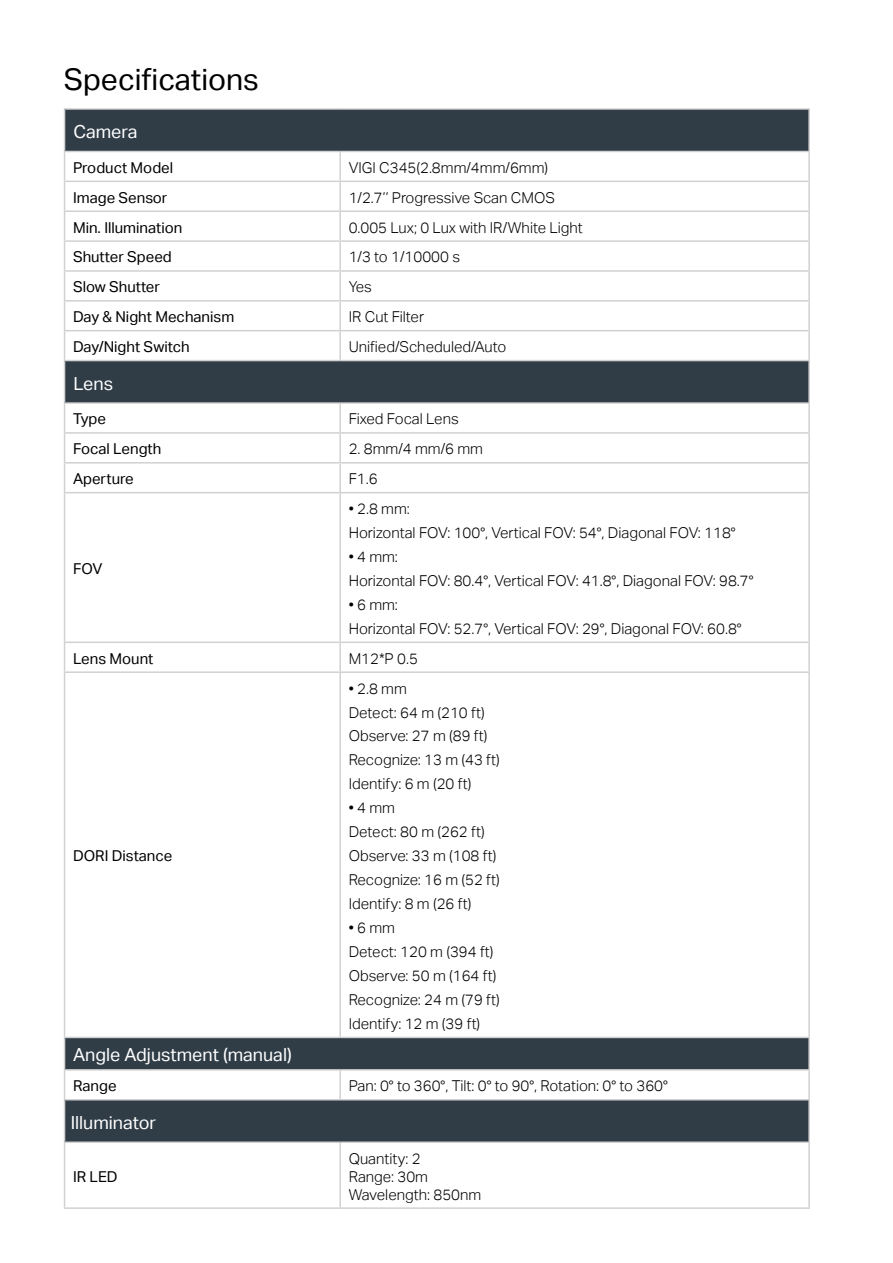
<style>
.page{position:relative;width:893px;height:1263px;background:#fff}
.page>*{position:absolute;margin:0;border:0;box-sizing:border-box;transform-origin:0 0}
.t1{font:30px "TP Link Aktiv Regular";color:#000}
.t2{font:18px "TP Link Aktiv Regular";color:#fff}
.t3{font:15px/24px "TP Link Aktiv Light";color:#000}
.t4{font:15px "TP Link Aktiv Regular";color:#000}
</style>
<div class="page">
<div style="left:65px;top:109px;width:744px;height:42px;background:#303d47"></div>
<div style="left:65px;top:361px;width:744px;height:42px;background:#303d47"></div>
<div style="left:65px;top:1037px;width:744px;height:33px;background:#303d47"></div>
<div style="left:65px;top:1100px;width:744px;height:42px;background:#303d47"></div>
<hr style="left:64px;top:108px;width:276px;height:2px;background:#d1d1d2">
<hr style="left:64px;top:110px;width:1px;height:41px;background:#d1d1d2">
<hr style="left:340px;top:108px;width:470px;height:2px;background:#d1d1d2">
<hr style="left:808px;top:110px;width:2px;height:41px;background:#d1d1d2">
<hr style="left:64px;top:151px;width:276px;height:1px;background:#d1d1d2">
<hr style="left:340px;top:151px;width:470px;height:1px;background:#d1d1d2">
<hr style="left:339px;top:152px;width:2px;height:29px;background:#d1d1d2">
<hr style="left:808px;top:152px;width:2px;height:29px;background:#d1d1d2">
<hr style="left:64px;top:181px;width:276px;height:1px;background:#d1d1d2">
<hr style="left:340px;top:181px;width:470px;height:1px;background:#d1d1d2">
<hr style="left:339px;top:182px;width:2px;height:28px;background:#d1d1d2">
<hr style="left:808px;top:182px;width:2px;height:28px;background:#d1d1d2">
<hr style="left:64px;top:210px;width:276px;height:2px;background:#d1d1d2">
<hr style="left:340px;top:210px;width:470px;height:2px;background:#d1d1d2">
<hr style="left:339px;top:212px;width:2px;height:28px;background:#d1d1d2">
<hr style="left:808px;top:212px;width:2px;height:28px;background:#d1d1d2">
<hr style="left:64px;top:240px;width:276px;height:2px;background:#d1d1d2">
<hr style="left:340px;top:240px;width:470px;height:2px;background:#d1d1d2">
<hr style="left:339px;top:242px;width:2px;height:28px;background:#d1d1d2">
<hr style="left:808px;top:242px;width:2px;height:28px;background:#d1d1d2">
<hr style="left:64px;top:270px;width:276px;height:2px;background:#d1d1d2">
<hr style="left:340px;top:270px;width:470px;height:2px;background:#d1d1d2">
<hr style="left:339px;top:272px;width:2px;height:28px;background:#d1d1d2">
<hr style="left:808px;top:272px;width:2px;height:28px;background:#d1d1d2">
<hr style="left:64px;top:300px;width:276px;height:2px;background:#d1d1d2">
<hr style="left:340px;top:300px;width:470px;height:2px;background:#d1d1d2">
<hr style="left:339px;top:302px;width:2px;height:28px;background:#d1d1d2">
<hr style="left:808px;top:302px;width:2px;height:28px;background:#d1d1d2">
<hr style="left:64px;top:330px;width:276px;height:1px;background:#d1d1d2">
<svg style="left:64px;top:152px;width:1px;height:208px"></svg>
<hr style="left:340px;top:330px;width:470px;height:1px;background:#d1d1d2">
<hr style="left:339px;top:331px;width:2px;height:29px;background:#d1d1d2">
<hr style="left:808px;top:331px;width:2px;height:29px;background:#d1d1d2">
<hr style="left:64px;top:360px;width:276px;height:1px;background:#d1d1d2">
<hr style="left:64px;top:361px;width:1px;height:41px;background:#d1d1d2">
<hr style="left:340px;top:360px;width:470px;height:1px;background:#d1d1d2">
<hr style="left:808px;top:361px;width:2px;height:41px;background:#d1d1d2">
<hr style="left:64px;top:402px;width:276px;height:2px;background:#d1d1d2">
<hr style="left:340px;top:402px;width:470px;height:2px;background:#d1d1d2">
<hr style="left:339px;top:404px;width:2px;height:28px;background:#d1d1d2">
<hr style="left:808px;top:404px;width:2px;height:28px;background:#d1d1d2">
<hr style="left:64px;top:432px;width:276px;height:2px;background:#d1d1d2">
<hr style="left:340px;top:432px;width:470px;height:2px;background:#d1d1d2">
<hr style="left:339px;top:434px;width:2px;height:28px;background:#d1d1d2">
<hr style="left:808px;top:434px;width:2px;height:28px;background:#d1d1d2">
<hr style="left:64px;top:462px;width:276px;height:2px;background:#d1d1d2">
<svg style="left:64px;top:404px;width:1px;height:88px"></svg>
<hr style="left:340px;top:462px;width:470px;height:2px;background:#d1d1d2">
<hr style="left:339px;top:464px;width:2px;height:28px;background:#d1d1d2">
<hr style="left:808px;top:464px;width:2px;height:28px;background:#d1d1d2">
<hr style="left:64px;top:492px;width:276px;height:1px;background:#d1d1d2">
<hr style="left:64px;top:493px;width:1px;height:148px;background:#d1d1d2">
<hr style="left:340px;top:492px;width:470px;height:1px;background:#d1d1d2">
<hr style="left:339px;top:493px;width:2px;height:148px;background:#d1d1d2">
<hr style="left:808px;top:493px;width:2px;height:148px;background:#d1d1d2">
<hr style="left:64px;top:641px;width:276px;height:2px;background:#d1d1d2">
<svg style="left:64px;top:643px;width:1px;height:28px"></svg>
<hr style="left:808px;top:643px;width:2px;height:28px;background:#d1d1d2">
<hr style="left:64px;top:673px;width:1px;height:364px;background:#d1d1d2">
<hr style="left:808px;top:673px;width:2px;height:364px;background:#d1d1d2">
<svg style="left:64px;top:1070px;width:1px;height:29px"></svg>
<hr style="left:808px;top:1070px;width:2px;height:29px;background:#d1d1d2">
<hr style="left:64px;top:1099px;width:276px;height:1px;background:#d1d1d2">
<hr style="left:64px;top:1100px;width:1px;height:41px;background:#d1d1d2">
<hr style="left:340px;top:1099px;width:470px;height:1px;background:#d1d1d2">
<hr style="left:808px;top:1100px;width:2px;height:41px;background:#d1d1d2">
<hr style="left:64px;top:1141px;width:276px;height:2px;background:#d1d1d2">
<hr style="left:64px;top:1143px;width:1px;height:64px;background:#d1d1d2">
<hr style="left:340px;top:1141px;width:470px;height:2px;background:#d1d1d2">
<hr style="left:339px;top:1143px;width:2px;height:64px;background:#d1d1d2">
<hr style="left:808px;top:1143px;width:2px;height:64px;background:#d1d1d2">
<hr style="left:64px;top:1207px;width:276px;height:2px;background:#d1d1d2">
<hr style="left:340px;top:1207px;width:470px;height:2px;background:#d1d1d2">
<hr style="left:64px;top:671px;width:276px;height:2px;background:#d1d1d2">
<hr style="left:340px;top:671px;width:470px;height:2px;background:#d1d1d2">
<hr style="left:340px;top:641px;width:470px;height:2px;background:#d1d1d2">
<hr style="left:339px;top:643px;width:2px;height:28px;background:#d1d1d2">
<hr style="left:339px;top:673px;width:2px;height:364px;background:#d1d1d2">
<hr style="left:339px;top:1070px;width:2px;height:29px;background:#d1d1d2">
<hr style="left:64px;top:1038px;width:1px;height:31px;background:#d1d1d2">
<hr style="left:64px;top:1037px;width:276px;height:1px;background:#d1d1d2">
<hr style="left:340px;top:1037px;width:470px;height:1px;background:#d1d1d2">
<hr style="left:808px;top:1038px;width:2px;height:31px;background:#d1d1d2">
<hr style="left:64px;top:1069px;width:276px;height:1px;background:#d1d1d2">
<hr style="left:340px;top:1069px;width:470px;height:1px;background:#d1d1d2">
<h1 class="t1" style="left:64px;top:62px;width:197px">Specifications</h1>
<p class="t2" style="left:73px;top:121px;width:66px">Camera</p>
<p class="t4" style="left:73px;top:159px;width:102px">Product Model</p>
<p class="t3" style="left:349px;top:156px;width:201px">VIGI C345(2.8mm/4mm/6mm)</p>
<p class="t4" style="left:73px;top:189px;width:96px">Image Sensor</p>
<p class="t3" style="left:349px;top:186px;width:208px">1/2.7’’ Progressive Scan CMOS</p>
<p class="t4" style="left:73px;top:219px;width:111px">Min. Illumination</p>
<p class="t3" style="left:349px;top:215px;width:236px">0.005 Lux; 0 Lux with IR/White Light</p>
<p class="t4" style="left:73px;top:248px;width:100px">Shutter Speed</p>
<p class="t3" style="left:349px;top:245px;width:113px">1/3 to 1/10000 s</p>
<p class="t4" style="left:73px;top:278px;width:88px">Slow Shutter</p>
<p class="t3" style="left:349px;top:275px;width:25px">Yes</p>
<p class="t4" style="left:73px;top:308px;width:163px">Day &amp; Night Mechanism</p>
<p class="t3" style="left:349px;top:305px;width:77px">IR Cut Filter</p>
<p class="t4" style="left:73px;top:338px;width:118px">Day/Night Switch</p>
<p class="t3" style="left:349px;top:335px;width:159px">Unified/Scheduled/Auto</p>
<p class="t2" style="left:73px;top:373px;width:41px">Lens</p>
<p class="t4" style="left:73px;top:410px;width:35px">Type</p>
<p class="t3" style="left:349px;top:407px;width:112px">Fixed Focal Lens</p>
<p class="t4" style="left:73px;top:440px;width:90px">Focal Length</p>
<p class="t3" style="left:349px;top:437px;width:136px">2. 8mm/4 mm/6 mm</p>
<p class="t4" style="left:73px;top:470px;width:62px">Aperture</p>
<p class="t3" style="left:349px;top:467px;width:31px">F1.6</p>
<p class="t4" style="left:73px;top:560px;width:31px">FOV</p>
<p class="t3" style="left:349px;top:497px;width:388px">• 2.8 mm:<br>Horizontal FOV: 100°, Vertical FOV: 54°, Diagonal FOV: 118°</p>
<p class="t3" style="left:349px;top:545px;width:406px">• 4 mm:<br>Horizontal FOV: 80.4°, Vertical FOV: 41.8°, Diagonal FOV: 98.7°</p>
<p class="t3" style="left:349px;top:593px;width:394px">• 6 mm:<br>Horizontal FOV: 52.7°, Vertical FOV: 29°, Diagonal FOV: 60.8°</p>
<p class="t4" style="left:73px;top:650px;width:82px">Lens Mount</p>
<p class="t3" style="left:349px;top:646px;width:71px">M12*P 0.5</p>
<p class="t4" style="left:73px;top:847px;width:101px">DORI Distance</p>
<p class="t3" style="left:349px;top:676px;width:153px">• 2.8 mm<br>Detect: 64 m (210 ft)<br>Observe: 27 m (89 ft)<br>Recognize: 13 m (43 ft)<br>Identify: 6 m (20 ft)</p>
<p class="t3" style="left:349px;top:796px;width:153px">• 4 mm<br>Detect: 80 m (262 ft)<br>Observe: 33 m (108 ft)<br>Recognize: 16 m (52 ft)<br>Identify: 8 m (26 ft)</p>
<p class="t3" style="left:349px;top:916px;width:153px">• 6 mm<br>Detect: 120 m (394 ft)<br>Observe: 50 m (164 ft)<br>Recognize: 24 m (79 ft)<br>Identify: 12 m (39 ft)</p>
<p class="t2" style="left:73px;top:1044px;width:220px">Angle Adjustment (manual)</p>
<p class="t4" style="left:73px;top:1077px;width:45px">Range</p>
<p class="t3" style="left:349px;top:1074px;width:321px">Pan: 0° to 360°, Tilt: 0° to 90°, Rotation: 0° to 360°</p>
<p class="t2" style="left:71px;top:1112px;width:87px">Illuminator</p>
<p class="t4" style="left:73px;top:1168px;width:46px">IR LED</p>
<p class="t3" style="left:349px;top:1149px;width:134px;line-height:18px">Quantity: 2<br>Range: 30m<br>Wavelength: 850nm</p>
</div>
